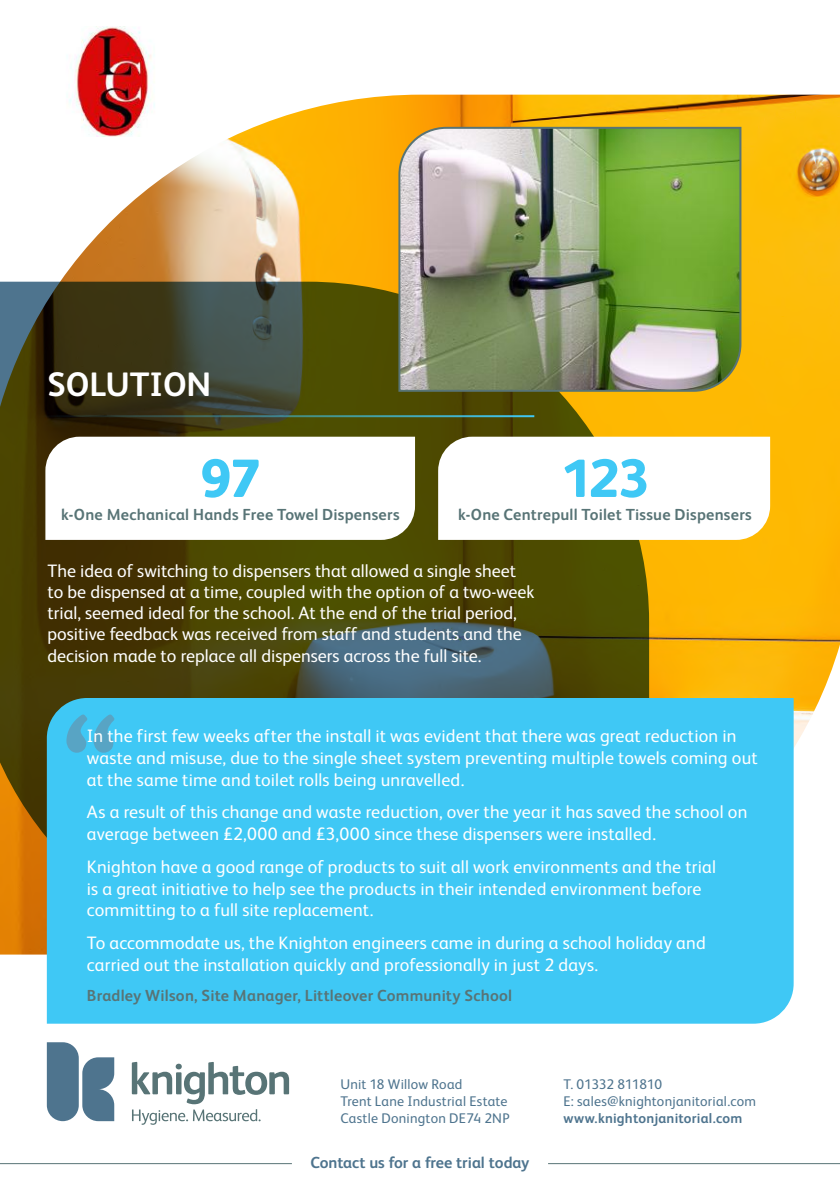
<style>
.page{position:relative;width:840px;height:1191px;background:#fff}
.page>*{position:absolute;margin:0;border:0;box-sizing:border-box;transform-origin:0 0}
.t1{font:700 141.4px "FS Albert";color:#6b8ba3}
.t2{font:800 53.8px "FS Albert";color:#3fc8f5}
.t3{font:700 34px "FS Albert";color:#fff}
.t4{font:18px/21.6px "FS Albert";letter-spacing:.005em;color:#fff}
.t5{font:700 16px "FS Albert";letter-spacing:.015em;color:#587476}
.t6{font:700 16px "FS Albert";color:#4e748e}
.t7{font:14px/16.8px "FS Albert";letter-spacing:.015em;color:#4e748e}
.t8{font:700 14px "FS Albert";letter-spacing:.015em;color:#4e748e}
</style>
<div class="page">
<img style="left:0;top:95px;width:839px;height:859px">
<svg style="left:0;top:282px;width:648px;height:680px;background:#4f4a17"></svg>
<hr style="left:39px;top:415px;width:495px;height:2px;background:#3fc8f5">
<div style="left:47px;top:698px;width:746px;height:325px;background:#3fc8f5"></div>
<img style="left:397px;top:126px;width:345px;height:267px">
<svg style="left:47px;top:1042px;width:67px;height:79px"></svg>
<svg style="left:132px;top:1061px;width:157px;height:63px"></svg>
<hr style="left:0;top:1163px;width:292px;height:1px;background:#587476">
<hr style="left:547px;top:1163px;width:292px;height:1px;background:#587476">
<svg style="left:45px;top:437px;width:370px;height:103px"></svg>
<svg style="left:438px;top:437px;width:331px;height:103px"></svg>
<img style="left:38px;top:26px;width:150px;height:110px">
<h3 class="t3" style="left:47px;top:365px;width:165px">SOLUTION</h3>
<h2 class="t2" style="left:200px;top:447px;width:61px">97</h2>
<p class="t5" style="left:61px;top:505px;width:340px">k-One Mechanical Hands Free Towel Dispensers</p>
<h2 class="t2" style="left:560px;top:447px;width:90px">123</h2>
<p class="t5" style="left:458px;top:505px;width:295px">k-One Centrepull Toilet Tissue Dispensers</p>
<p class="t4" style="left:47px;top:560px;width:488px">The idea of switching to dispensers that allowed a single sheet to be dispensed at a time, coupled with the option of a two-week trial, seemed ideal for the school. At the end of the trial period, positive feedback was received from staff and students and the decision made to replace all dispensers across the full site.</p>
<h1 class="t1" style="left:60px;top:684px;width:62px">“</h1>
<p class="t4" style="left:87px;top:725px;width:671px">In the first few weeks after the install it was evident that there was great reduction in waste and misuse, due to the single sheet system preventing multiple towels coming out at the same time and toilet rolls being unravelled.</p>
<p class="t4" style="left:87px;top:801px;width:661px">As a result of this change and waste reduction, over the year it has saved the school on average between £2,000 and £3,000 since these dispensers were installed.</p>
<p class="t4" style="left:87px;top:856px;width:630px">Knighton have a good range of products to suit all work environments and the trial is a great initiative to help see the products in their intended environment before committing to a full site replacement.</p>
<p class="t4" style="left:87px;top:932px;width:620px">To accommodate us, the Knighton engineers came in during a school holiday and carried out the installation quickly and professionally in just 2 days.</p>
<p class="t5" style="left:87px;top:986px;width:426px">Bradley Wilson, Site Manager, Littleover Community School</p>
<p class="t7" style="left:340px;top:1076px;width:171px">Unit 18 Willow Road<br>Trent Lane Industrial Estate<br>Castle Donington DE74 2NP</p>
<p class="t7" style="left:563px;top:1076px;width:194px">T. 01332 811810<br>E: sales@knightonjanitorial.com</p>
<p class="t8" style="left:563px;top:1109px;width:180px">www.knightonjanitorial.com</p>
<p class="t6" style="left:310px;top:1153px;width:220px">Contact us for a free trial today</p>
</div>
